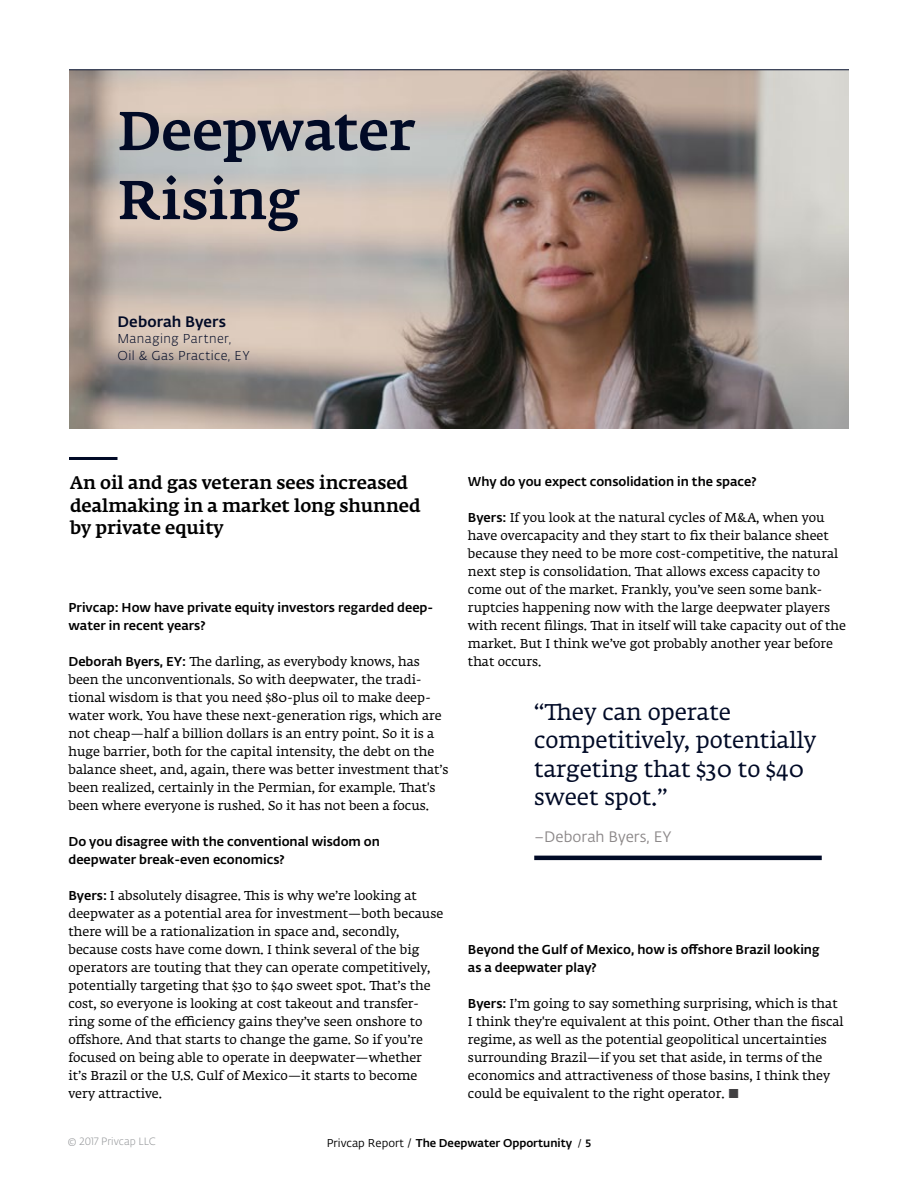
<style>
.page{position:relative;width:918px;height:1188px;background:#fff}
.page>*{position:absolute;margin:0;border:0;box-sizing:border-box;transform-origin:0 0}
.t1{font:500 54px/69px "Fedra Serif A Std";color:#010a26}
.t2{font:22.5px/28.5px "Fedra Serif A Std";color:#010a26}
.t3{font:500 18px/22.5px "Fedra Serif A Std";color:#000}
.t4{font:15px "Fedra Sans Alt Pro";color:#8c8889}
.t5{font:500 15px "Fedra Sans Alt Pro";letter-spacing:.01em;color:#010a26}
.t6{font:12.75px/18px "Fedra Serif A Std";color:#000}
.t7{font:500 12.75px/18px "Fedra Sans Alt Pro";color:#000}
.t8{font:300 12.75px/16.5px "Fedra Sans Alt Pro";letter-spacing:.035em;color:#010a26}
.t9{font:500 11.25px "Fedra Sans Alt Pro";color:#000}
.t10{font:300 10.5px "Fedra Sans Alt Pro";color:#939598}
.s1{font-family:"Fedra Sans Alt Pro";font-weight:500}
.s2{color:#414042}
.s3{font-weight:400}
.s4{font-weight:400;font-size:10.5px}
.s5{font-size:10.5px}
</style>
<div class="page">
<img style="left:69px;top:70px;width:780px;height:359px">
<hr style="left:69px;top:69px;width:780px;height:1px;background:#010a26">
<hr style="left:534px;top:856px;width:288px;height:4px;background:#010a26">
<hr style="left:69px;top:457px;width:48px;height:3px;background:#010a26">
<h1 class="t1" style="left:117px;top:100px;width:299px">Deepwater<br>Rising</h1>
<p class="t5" style="left:117px;top:315px;width:110px">Deborah Byers</p>
<p class="t8" style="left:117px;top:332px;width:134px">Managing Partner,<br>Oil &amp; Gas Practice, EY</p>
<h3 class="t3" style="left:70px;top:473px;width:352px">An oil and gas veteran sees increased dealmaking in a market long shunned by private equity</h3>
<p class="t7" style="left:468px;top:473px;width:290px">Why do you expect consolidation in the space?</p>
<p class="t6" style="left:468px;top:509px;width:380px"><span class="s1">Byers:</span> If you look at the natural cycles of M&amp;A, when you have overcapacity and they start to fix their balance sheet because they need to be more cost-competitive, the natural next step is consolidation. That allows excess capacity to come out of the market. Frankly, you’ve seen some bank&shy;ruptcies happening now with the large deepwater players with recent filings. That in itself will take capacity out of the market. But I think we’ve got probably another year before that occurs.</p>
<p class="t7" style="left:69px;top:600px;width:366px">Privcap: How have private equity investors regarded deep&shy;water in recent years?</p>
<p class="t6" style="left:69px;top:653px;width:382px"><span class="s1">Deborah Byers, EY:</span> The darling, as everybody knows, has been the unconventionals. So with deepwater, the tradi&shy;tional wisdom is that you need $80-plus oil to make deep&shy;water work. You have these next-generation rigs, which are not cheap—half a billion dollars is an entry point. So it is a huge barrier, both for the capital intensity, the debt on the balance sheet, and, again, there was better investment that’s been realized, certainly in the Permian, for example. That's been where everyone is rushed. So it has not been a focus.</p>
<p class="t7" style="left:69px;top:834px;width:313px">Do you disagree with the conventional wisdom on deepwater break-even economics?</p>
<p class="t6" style="left:69px;top:887px;width:376px"><span class="s1">Byers:</span> I absolutely disagree. This is why we’re looking at deepwater as a potential area for investment—both because there will be a rationalization in space and, secondly, because costs have come down. I think several of the big operators are touting that they can operate competitively, potentially targeting that $30 to $40 sweet spot. That’s the cost, so everyone is looking at cost takeout and transfer&shy;ring some of the efficiency gains they’ve seen onshore to offshore. And that starts to change the game. So if you’re focused on being able to operate in deepwater—whether it’s Brazil or the U.S. Gulf of Mexico—it starts to become very attractive.</p>
<h2 class="t2" style="left:534px;top:699px;width:284px">“They can operate competitively, potentially targeting that $30 to $40 sweet spot.”</h2>
<p class="t4" style="left:534px;top:830px;width:139px">–Deborah Byers, EY</p>
<p class="t7" style="left:468px;top:942px;width:353px">Beyond the Gulf of Mexico, how is offshore Brazil looking as a deepwater play?</p>
<p class="t6" style="left:468px;top:995px;width:377px"><span class="s1">Byers:</span> I’m going to say something surprising, which is that I think they're equivalent at this point. Other than the fiscal regime, as well as the potential geopolitical uncertainties surrounding Brazil—if you set that aside, in terms of the economics and attractiveness of those basins, I think they could be equivalent to the right operator. <span class="s2">■</span></p>
<p class="t10" style="left:68px;top:1138px;width:90px">© 2017 Privcap LLC</p>
<p class="t9" style="left:327px;top:1138px;width:266px"><span class="s3">Privcap Report /</span> The Deepwater Opportunity <span class="s4">/</span> <span class="s5">5</span></p>
</div>
